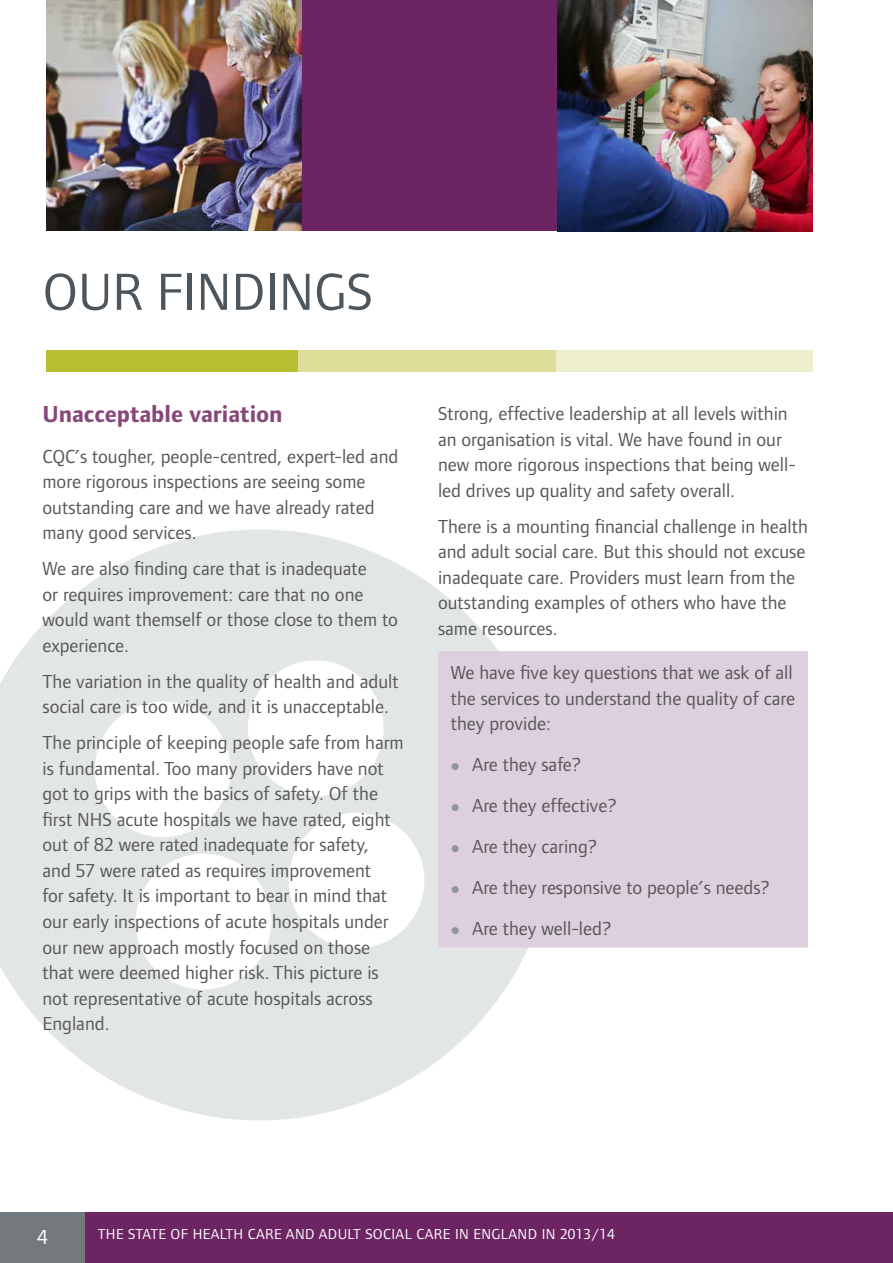
<style>
.page{position:relative;width:893px;height:1263px;background:#fff}
.page>*{position:absolute;margin:0;border:0;box-sizing:border-box;transform-origin:0 0}
.t1{font:54px "Foundry Form Sans";color:#4c565c}
.t2{font:700 24px "Foundry Form Sans";color:#874779}
.t3{font:21px "Foundry Form Sans";color:#fff}
.t4{font:19.5px/25.5px "Foundry Form Sans";color:#575756}
.t5{font:15px "Foundry Form Sans";letter-spacing:.025em;color:#fff}
</style>
<div class="page">
<div style="left:0;top:1212px;width:893px;height:51px;background:#6d2463"></div>
<div style="left:0;top:1212px;width:85px;height:51px;background:#73797c"></div>
<div style="left:302px;top:0;width:255px;height:231px;background:#6d2463"></div>
<div style="left:555px;top:351px;width:257px;height:21px;background:#edefcc"></div>
<div style="left:298px;top:351px;width:257px;height:21px;background:#dcde99"></div>
<div style="left:47px;top:351px;width:251px;height:21px;background:#b8be32"></div>
<svg style="left:0;top:529px;width:587px;height:592px;fill:#e3e6e7"></svg>
<img style="left:557px;top:0;width:255px;height:231px">
<img style="left:47px;top:0;width:255px;height:231px">
<div style="left:438px;top:651px;width:370px;height:296px;background:#ddcfdd"></div>
<svg style="left:452px;top:763px;width:7px;height:7px"></svg>
<svg style="left:452px;top:804px;width:7px;height:7px"></svg>
<svg style="left:452px;top:845px;width:7px;height:7px"></svg>
<svg style="left:452px;top:886px;width:7px;height:7px"></svg>
<svg style="left:452px;top:927px;width:7px;height:7px"></svg>
<h1 class="t1" style="left:43px;top:261px;width:332px">OUR FINDINGS</h1>
<p class="t2" style="left:43px;top:400px;width:242px">Unacceptable variation</p>
<p class="t4" style="left:43px;top:443px;width:357px">CQC’s tougher, people-centred, expert-led and more rigorous inspections are seeing some outstanding care and we have already rated many good services.</p>
<p class="t4" style="left:43px;top:556px;width:357px">We are also finding care that is inadequate<br>or requires improvement: care that no one would want themself or those close to them to experience.</p>
<p class="t4" style="left:43px;top:668px;width:358px">The variation in the quality of health and adult social care is too wide, and it is unacceptable.</p>
<p class="t4" style="left:43px;top:730px;width:363px">The principle of keeping people safe from harm is fundamental. Too many providers have not got to grips with the basics of safety. Of the first NHS acute hospitals we have rated, eight out of 82 were rated inadequate for safety,<br>and 57 were rated as requires improvement<br>for safety. It is important to bear in mind that our early inspections of acute hospitals under our new approach mostly focused on those that were deemed higher risk. This picture is not representative of acute hospitals across England.</p>
<p class="t4" style="left:438px;top:401px;width:359px">Strong, effective leadership at all levels within an organisation is vital. We have found in our new more rigorous inspections that being well&shy;led drives up quality and safety overall.</p>
<p class="t4" style="left:438px;top:513px;width:371px">There is a mounting financial challenge in health and adult social care. But this should not excuse inadequate care. Providers must learn from the outstanding examples of others who have the same resources.</p>
<p class="t4" style="left:451px;top:660px;width:346px">We have five key questions that we ask of all the services to understand the quality of care they provide:</p>
<p class="t4" style="left:472px;top:744px;width:300px;line-height:41px">Are they safe?<br>Are they effective?<br>Are they caring?<br>Are they responsive to people’s needs?<br>Are they well-led?</p>
<p class="t3" style="left:37px;top:1225px;width:12px">4</p>
<p class="t5" style="left:98px;top:1225px;width:518px">THE STATE OF HEALTH CARE AND ADULT SOCIAL CARE IN ENGLAND IN 2013/14</p>
</div>
